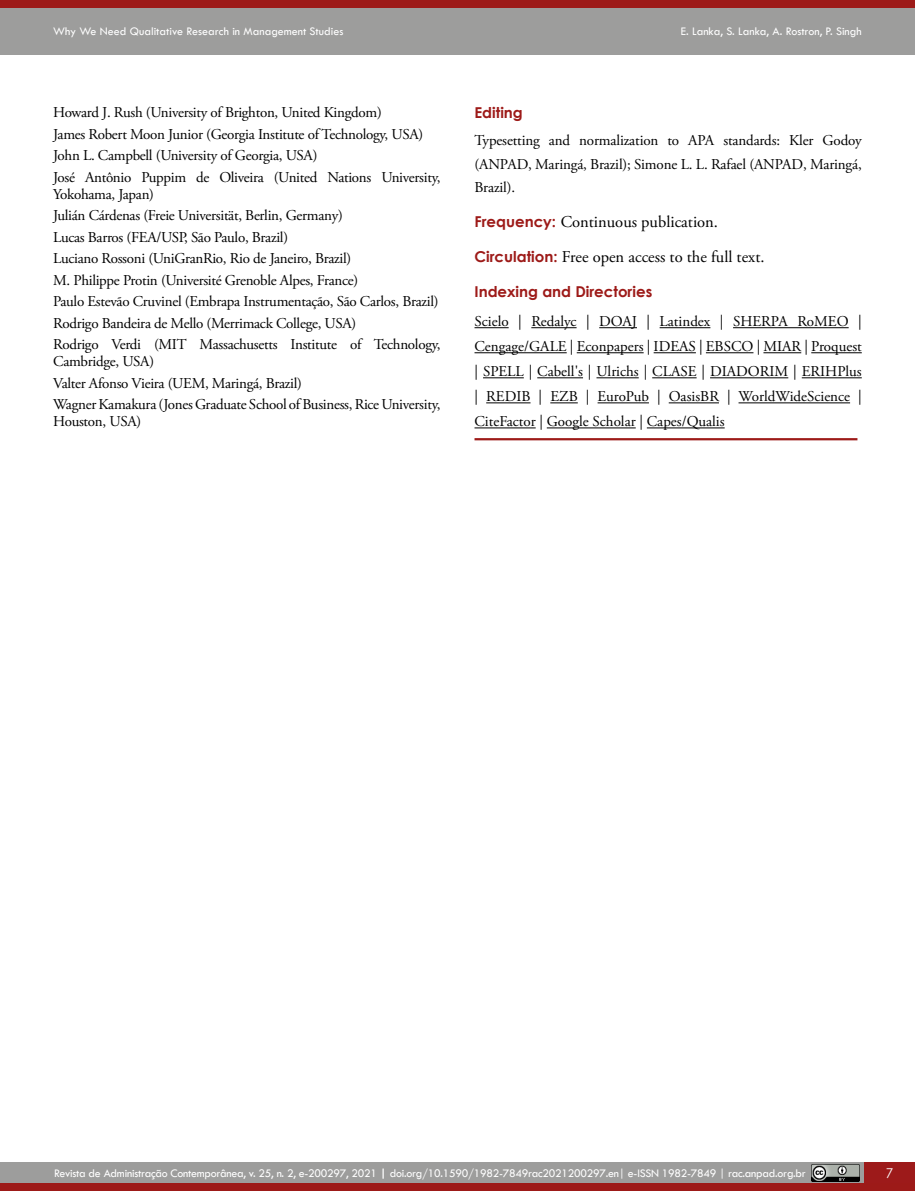
<style>
.page{position:relative;width:915px;height:1191px;background:#fff}
.page>*{position:absolute;margin:0;border:0;box-sizing:border-box;transform-origin:0 0}
.t1{font:16.5px/34.8px "Adobe Garamond Pro";color:#000}
.t2{font:15px/21.5px "Adobe Garamond Pro";letter-spacing:-.02em;color:#000}
.t3{font:700 15px "Century Gothic";color:#9d1a18}
.t4{font:13.5px "Century Gothic";color:#fff}
.t5{font:12px "Tw Cen";letter-spacing:-.02em;color:#fff}
.t6{font:12px "Tw Cen";color:#fff}
.s1{font-family:"Century Gothic";font-weight:700;font-size:15px;color:#9d1a18}
.s2{font-weight:700}
</style>
<div class="page">
<div style="left:863px;top:1162px;width:51px;height:21px;background:#9d1a1a"></div>
<div style="left:0;top:0;width:914px;height:54px;background:#9d9d9c"></div>
<div style="left:0;top:0;width:914px;height:7px;background:#9d1a18"></div>
<div style="left:0;top:1162px;width:863px;height:21px;background:#9d9d9c"></div>
<div style="left:0;top:1183px;width:914px;height:8px;background:#9d1a18"></div>
<img style="left:811px;top:1164px;width:48px;height:17px">
<hr style="left:474px;top:327px;width:34px;height:1px;background:#000">
<hr style="left:531px;top:327px;width:45px;height:1px;background:#000">
<hr style="left:599px;top:327px;width:37px;height:1px;background:#000">
<hr style="left:659px;top:327px;width:51px;height:1px;background:#000">
<hr style="left:732px;top:327px;width:116px;height:1px;background:#000">
<hr style="left:474px;top:352px;width:92px;height:1px;background:#000">
<hr style="left:576px;top:352px;width:67px;height:1px;background:#000">
<hr style="left:653px;top:352px;width:42px;height:1px;background:#000">
<hr style="left:705px;top:352px;width:48px;height:1px;background:#000">
<hr style="left:763px;top:352px;width:38px;height:1px;background:#000">
<hr style="left:811px;top:352px;width:50px;height:1px;background:#000">
<hr style="left:483px;top:377px;width:40px;height:1px;background:#000">
<hr style="left:537px;top:377px;width:46px;height:1px;background:#000">
<hr style="left:596px;top:377px;width:42px;height:1px;background:#000">
<hr style="left:652px;top:377px;width:44px;height:1px;background:#000">
<hr style="left:709px;top:377px;width:79px;height:1px;background:#000">
<hr style="left:801px;top:377px;width:60px;height:1px;background:#000">
<hr style="left:486px;top:402px;width:44px;height:1px;background:#000">
<svg style="left:550px;top:402px;width:27px;height:1px"></svg>
<hr style="left:597px;top:402px;width:51px;height:1px;background:#000">
<hr style="left:668px;top:402px;width:50px;height:1px;background:#000">
<hr style="left:738px;top:402px;width:111px;height:1px;background:#000">
<hr style="left:474px;top:427px;width:61px;height:1px;background:#000">
<hr style="left:546px;top:427px;width:89px;height:1px;background:#000">
<hr style="left:646px;top:427px;width:78px;height:1px;background:#000">
<hr style="left:474px;top:438px;width:383px;height:2px;background:#9d1a18">
<p class="t6" style="left:53px;top:24px;width:291px">Why We Need Qualitative Research in Management Studies</p>
<p class="t6" style="left:680px;top:24px;width:182px">E. Lanka, S. Lanka, A. Rostron, P. Singh</p>
<p class="t2" style="left:53px;top:102px;width:388px">Howard J. Rush (University of Brighton, United Kingdom)<br>James Robert Moon Junior (Georgia Institute of Technology, USA)<br>John L. Campbell (University of Georgia, USA)<br>José Antônio Puppim de Oliveira (United Nations University,</p>
<p class="t2" style="left:53px;top:184px;width:388px">Yokohama, Japan)<br>Julián Cárdenas (Freie Universität, Berlin, Germany)<br>Lucas Barros (FEA/USP, São Paulo, Brazil)<br>Luciano Rossoni (UniGranRio, Rio de Janeiro, Brazil)<br>M. Philippe Protin (Université Grenoble Alpes, France)<br>Paulo Estevão Cruvinel (Embrapa Instrumentação, São Carlos, Brazil)<br>Rodrigo Bandeira de Mello (Merrimack College, USA)<br>Rodrigo Verdi (MIT Massachusetts Institute of Technology,</p>
<p class="t2" style="left:53px;top:351px;width:388px">Cambridge, USA)<br>Valter Afonso Vieira (UEM, Maringá, Brazil)<br>Wagner Kamakura (Jones Graduate School of Business, Rice University,</p>
<p class="t2" style="left:53px;top:411px;width:89px">Houston, USA)</p>
<p class="t3" style="left:474px;top:101px;width:50px">Editing</p>
<p class="t2" style="left:474px;top:129px;width:388px;line-height:23.5px;text-align:justify">Typesetting and normalization to APA standards: Kler Godoy (ANPAD, Maringá, Brazil); Simone L. L. Rafael (ANPAD, Maringá, Brazil).</p>
<p class="t1" style="left:474px;top:205px;width:291px"><span class="s1">Frequency:</span> Continuous publication.<br><span class="s1">Circulation:</span> Free open access to the full text.</p>
<p class="t3" style="left:474px;top:280px;width:179px">Indexing and Directories</p>
<p class="t2" style="left:474px;top:309px;width:388px;line-height:25px;text-align:justify">Scielo | Redalyc | DOAJ | Latindex | SHERPA RoMEO | Cengage/GALE | Econpapers | IDEAS | EBSCO | MIAR | Proquest | SPELL | Cabell's | Ulrichs | CLASE | DIADORIM | ERIHPlus | REDIB | EZB | EuroPub | OasisBR | WorldWideScience | CiteFactor | Google Scholar | Capes/Qualis</p>
<p class="t5" style="left:54px;top:1166px;width:752px">Revista de Administração Contemporânea, v. 25, n. 2, e-200297, 2021 <span class="s2">|</span> doi.org/10.1590/1982-7849rac2021200297.en| e-ISSN 1982-7849 | rac.anpad.org.br</p>
<p class="t4" style="left:885px;top:1163px;width:9px">7</p>
</div>
